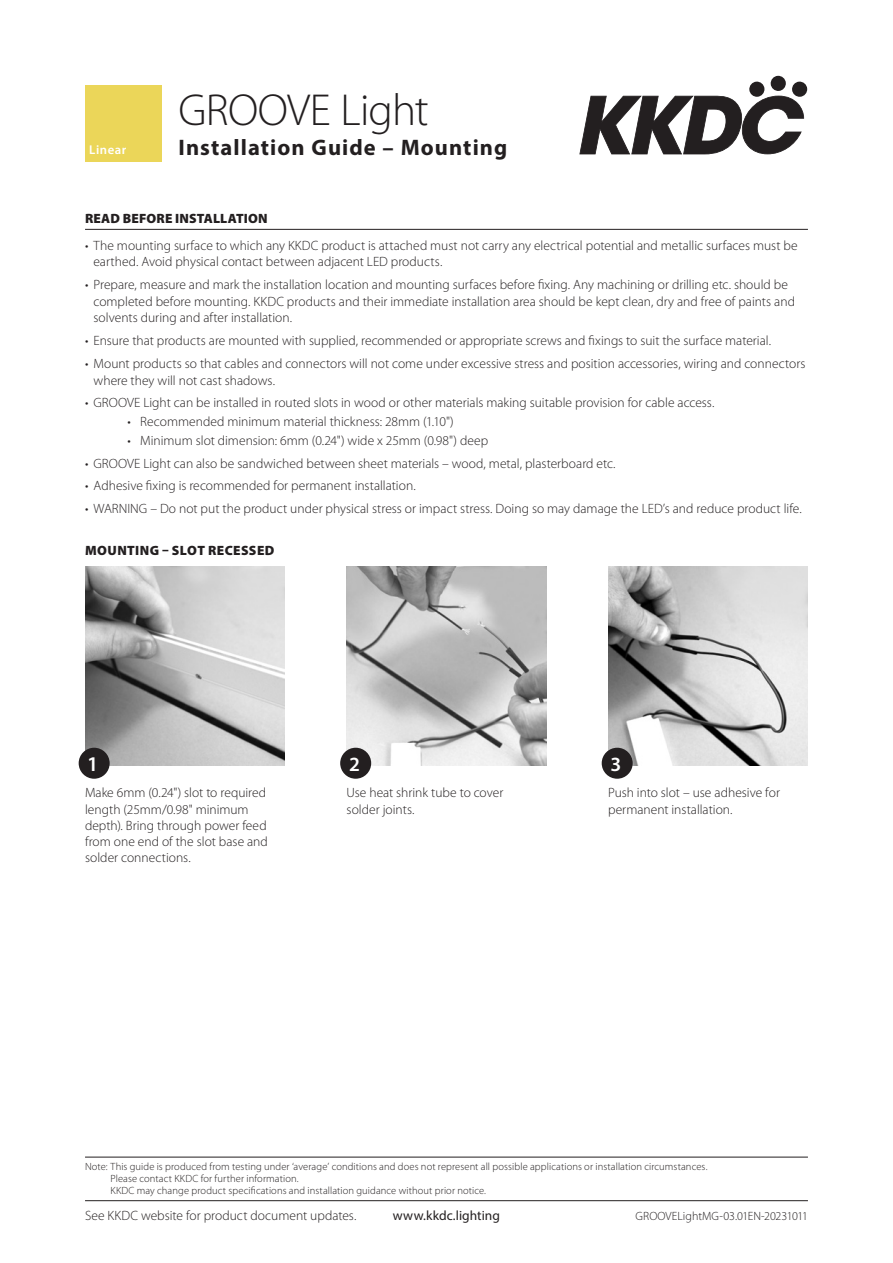
<style>
.page{position:relative;width:893px;height:1263px;background:#fff}
.page>*{position:absolute;margin:0;border:0;box-sizing:border-box;transform-origin:0 0}
.title_line1{font:300 45px "Myriad Pro";letter-spacing:-.015em;color:#231f20}
.title_line2{font:700 22.5px "Myriad Pro";letter-spacing:.045em;color:#231f20}
.sketch_number{font:600 21px "Myriad Pro";color:#fff}
.sketch_number-2{font:600 20.25px "Myriad Pro";color:#fff}
.image_caption{font:300 13.5px/16.2px "Myriad Pro";color:#231f20}
.heading{font:900 13.5px "Myriad Pro";letter-spacing:.015em;color:#231f20}
.Heading__caps{font:900 13.5px "Myriad Pro";letter-spacing:.03em;color:#231f20}
.t1{font:13.5px "Myriad Pro";letter-spacing:.005em;color:#231f20}
.t2{font:600 12.75px "Myriad Pro";letter-spacing:.04em;color:#fff}
.t3{font:300 12px "Myriad Pro";letter-spacing:-.005em;color:#231f20}
.t4{font:300 10.5px/12px "Myriad Pro";letter-spacing:.01em;color:#231f20}
</style>
<div class="page">
<svg style="left:579px;top:96px;width:225px;height:58px"></svg>
<svg style="left:749px;top:81px;width:16px;height:16px"></svg>
<div style="left:770px;top:76px;width:16px;height:15px;background:#231f20;border-radius:50%"></div>
<div style="left:792px;top:81px;width:15px;height:16px;background:#231f20;border-radius:50%"></div>
<div style="left:85px;top:85px;width:77px;height:77px;background:#ebd659"></div>
<hr style="left:85px;top:1157px;width:723px;height:1px;background:#231f20">
<hr style="left:85px;top:1200px;width:723px;height:1px;background:#231f20">
<hr style="left:85px;top:229px;width:723px;height:1px;background:#231f20">
<img style="left:85px;top:566px;width:200px;height:200px">
<img style="left:347px;top:566px;width:199px;height:200px">
<img style="left:608px;top:566px;width:200px;height:200px">
<div style="left:79px;top:748px;width:31px;height:31px;background:#231f20;border-radius:50%"></div>
<div style="left:340px;top:748px;width:31px;height:31px;background:#231f20;border-radius:50%"></div>
<div style="left:602px;top:748px;width:31px;height:31px;background:#231f20;border-radius:50%"></div>
<p class="t2" style="left:89px;top:142px;width:38px">Linear</p>
<p class="title_line1" style="left:179px;top:83px;width:252px">GROOVE Light</p>
<p class="title_line2" style="left:179px;top:133px;width:330px">Installation Guide – Mounting</p>
<p class="heading" style="left:85px;top:209px;width:184px">READ BEFORE INSTALLATION</p>
<p class="image_caption" style="left:94px;top:237px;width:706px;text-indent:-9px">• The mounting surface to which any KKDC product is attached must not carry any electrical potential and metallic surfaces must be earthed. Avoid physical contact between adjacent LED products.</p>
<p class="image_caption" style="left:94px;top:276px;width:703px;text-indent:-9px">• Prepare, measure and mark the installation location and mounting surfaces before fixing. Any machining or drilling etc. should be completed before mounting. KKDC products and their immediate installation area should be kept clean, dry and free of paints and solvents during and after installation.</p>
<p class="image_caption" style="left:85px;top:332px;width:687px">• Ensure that products are mounted with supplied, recommended or appropriate screws and fixings to suit the surface material.</p>
<p class="image_caption" style="left:94px;top:355px;width:713px;text-indent:-9px">• Mount products so that cables and connectors will not come under excessive stress and position accessories, wiring and connectors where they will not cast shadows.</p>
<p class="image_caption" style="left:85px;top:395px;width:631px">• GROOVE Light can be installed in routed slots in wood or other materials making suitable provision for cable access.</p>
<p class="image_caption" style="left:128px;top:413px;width:328px">• Recommended minimum material thickness: 28mm (1.10")</p>
<p class="image_caption" style="left:128px;top:432px;width:362px">• Minimum slot dimension: 6mm (0.24") wide x 25mm (0.98") deep</p>
<p class="image_caption" style="left:85px;top:455px;width:532px">• GROOVE Light can also be sandwiched between sheet materials – wood, metal, plasterboard etc.</p>
<p class="image_caption" style="left:85px;top:478px;width:332px">• Adhesive fixing is recommended for permanent installation.</p>
<p class="image_caption" style="left:85px;top:501px;width:718px">• WARNING – Do not put the product under physical stress or impact stress. Doing so may damage the LED’s and reduce product life.</p>
<p class="Heading__caps" style="left:85px;top:541px;width:191px">MOUNTING – SLOT RECESSED</p>
<p class="sketch_number" style="left:87px;top:751px;width:13px">1</p>
<p class="sketch_number-2" style="left:349px;top:751px;width:12px">2</p>
<p class="sketch_number-2" style="left:610px;top:751px;width:12px">3</p>
<p class="image_caption" style="left:85px;top:785px;width:184px">Make 6mm (0.24") slot to required length (25mm/0.98" minimum depth). Bring through power feed from one end of the slot base and solder connections.</p>
<p class="image_caption" style="left:347px;top:785px;width:158px">Use heat shrink tube to cover solder joints.</p>
<p class="image_caption" style="left:608px;top:785px;width:173px">Push into slot – use adhesive for permanent installation.</p>
<p class="t4" style="left:111px;top:1160px;width:598px;text-indent:-26px">Note: This guide is produced from testing under ‘average’ conditions and does not represent all possible applications or installation circumstances.<br>Please contact KKDC for further information.<br>KKDC may change product specifications and installation guidance without prior notice.</p>
<p class="image_caption" style="left:85px;top:1208px;width:273px">See KKDC website for product document updates.</p>
<p class="t1" style="left:393px;top:1207px;width:109px">www.kkdc.lighting</p>
<p class="t3" style="left:636px;top:1209px;width:174px">GROOVELightMG-03.01EN-20231011</p>
</div>
